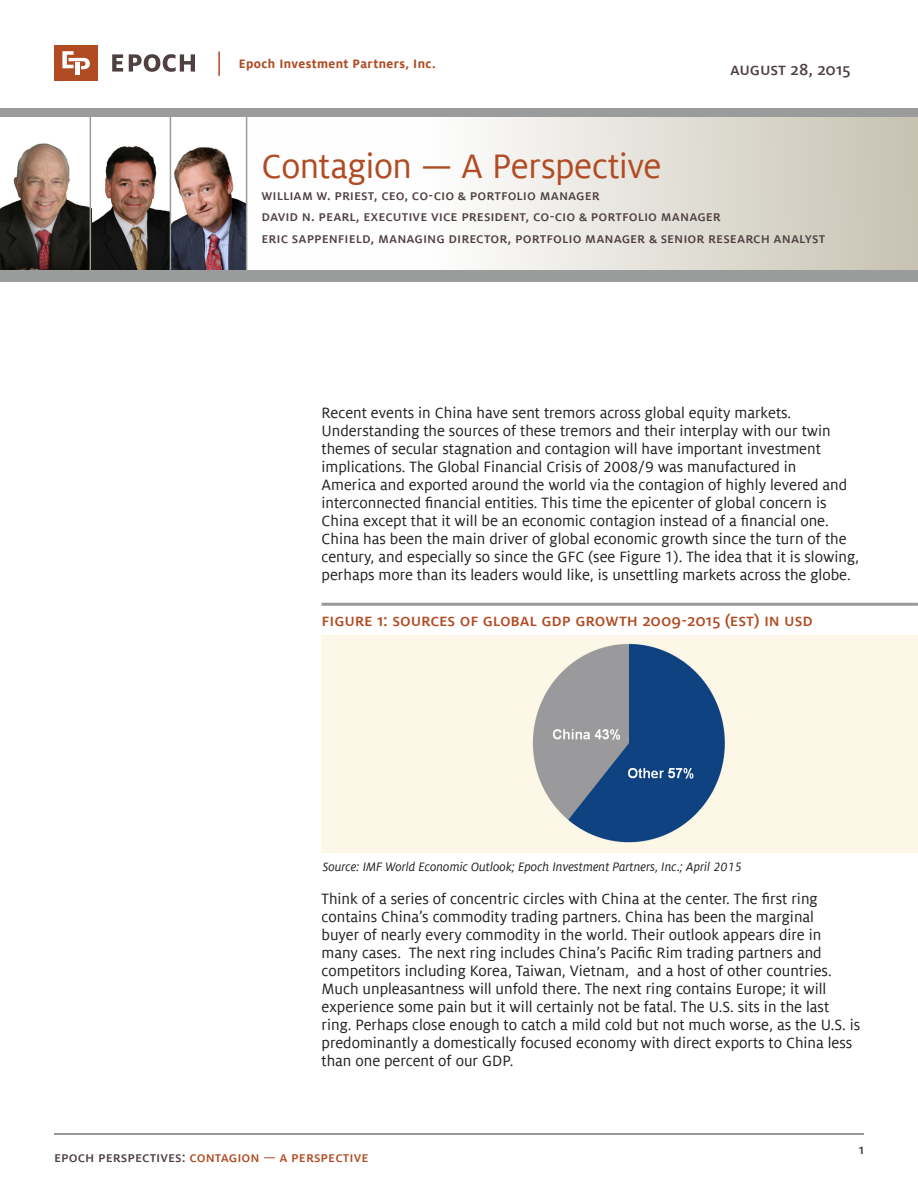
<style>
.page{position:relative;width:918px;height:1188px;background:#fff}
.page>*{position:absolute;margin:0;border:0;box-sizing:border-box;transform-origin:0 0}
.t1{font:37.5px "Milo Offc Pro";letter-spacing:-.01em;color:#b14b23}
.Chart_Info{font:500 18px "Milo Sc Offc Pro";letter-spacing:-.01em;color:#b14b23}
.t2{font:500 18px "Milo Sc Offc Pro";letter-spacing:-.005em;color:#4f4042}
.t3{font:16.5px/18px "Milo Offc Pro";color:#231f20}
.t4{font:500 15px "Milo Sc Offc Pro";color:#4f4042}
.t5{font:500 15px "Milo Sc Offc Pro";color:#b14b23}
.t6{font:italic 13.5px "Milo Offc Pro";color:#231f20}
.t7{font:700 13.5px "Milo Offc Pro";letter-spacing:.03em;color:#b14b23}
.s1{color:#4f4042}
.s2{font-family:"Milo Offc Pro";font-weight:400}
</style>
<div class="page">
<hr style="left:54px;top:1133px;width:810px;height:2px;background:#4f4042">
<hr style="left:56px;top:1133px;width:808px;height:2px;background:#9a9b9b">
<hr style="left:218px;top:52px;width:2px;height:24px;background:#b14b23">
<svg style="left:112px;top:54px;width:11px;height:18px"></svg>
<svg style="left:129px;top:54px;width:66px;height:18px"></svg>
<div style="left:54px;top:45px;width:44px;height:35px;background:#b14b23"></div>
<svg style="left:62px;top:51px;width:28px;height:18px"></svg>
<hr style="left:75px;top:63px;width:4px;height:12px;background:#fff">
<div style="left:322px;top:635px;width:596px;height:217px;background:#fdf7e7"></div>
<img style="left:532px;top:643px;width:193px;height:200px">
<hr style="left:322px;top:603px;width:596px;height:3px;background:#9a9b9b">
<img style="left:169px;top:139px;width:74px;height:132px">
<img style="left:91px;top:142px;width:79px;height:129px">
<img style="left:0;top:136px;width:90px;height:135px">
<div style="left:243px;top:108px;width:675px;height:169px;background:linear-gradient(to right,#fff,#cbc6b8)"></div>
<div style="left:0;top:271px;width:918px;height:11px;background:#9a9b9b"></div>
<hr style="left:90px;top:115px;width:1px;height:161px;background:#9a9b9b">
<hr style="left:170px;top:116px;width:1px;height:161px;background:#9a9b9b">
<hr style="left:246px;top:117px;width:1px;height:161px;background:#9a9b9b">
<div style="left:0;top:108px;width:918px;height:9px;background:#9a9b9b"></div>
<p class="t7" style="left:239px;top:56px;width:198px">Epoch Investment Partners, Inc.</p>
<p class="t2" style="left:730px;top:59px;width:122px">august 28, 2015</p>
<p class="t1" style="left:262px;top:145px;width:401px">Contagion — A Perspective</p>
<p class="t4" style="left:262px;top:187px;width:340px">william w. priest, ceo, co-cio &amp; portfolio manager</p>
<p class="t4" style="left:262px;top:208px;width:461px">david n. pearl, executive vice president, co-cio &amp; portfolio manager</p>
<p class="t4" style="left:262px;top:230px;width:565px">eric sappenfield, managing director, portfolio manager &amp; senior research analyst</p>
<p class="t3" style="left:322px;top:404px;width:539px">Recent events in China have sent tremors across global equity markets.<br>Understanding the sources of these tremors and their interplay with our twin themes of secular stagnation and contagion will have important investment implications. The Global Financial Crisis of 2008/9 was manufactured in<br>America and exported around the world via the contagion of highly levered and interconnected financial entities. This time the epicenter of global concern is China except that it will be an economic contagion instead of a financial one.<br>China has been the main driver of global economic growth since the turn of the century, and especially so since the GFC (see Figure 1). The idea that it is slowing, perhaps more than its leaders would like, is unsettling markets across the globe.</p>
<p class="Chart_Info" style="left:322px;top:610px;width:493px">figure 1: sources of global gdp growth 2009-2015 (est) in usd</p>
<p class="t6" style="left:323px;top:859px;width:421px">Source: IMF World Economic Outlook; Epoch Investment Partners, Inc.; April 2015</p>
<p class="t3" style="left:322px;top:890px;width:540px">Think of a series of concentric circles with China at the center. The first ring contains China’s commodity trading partners. China has been the marginal<br>buyer of nearly every commodity in the world. Their outlook appears dire in many cases. The next ring includes China’s Pacific Rim trading partners and competitors including Korea, Taiwan, Vietnam, and a host of other countries.<br>Much unpleasantness will unfold there. The next ring contains Europe; it will experience some pain but it will certainly not be fatal. The U.S. sits in the last ring. Perhaps close enough to catch a mild cold but not much worse, as the U.S. is predominantly a domestically focused economy with direct exports to China less than one percent of our GDP.</p>
<p class="t5" style="left:54px;top:1149px;width:316px"><span class="s1">epoch perspectives:</span> contagion <span class="s2">—</span> a perspective</p>
<p class="t4" style="left:859px;top:1141px;width:7px">1</p>
</div>
